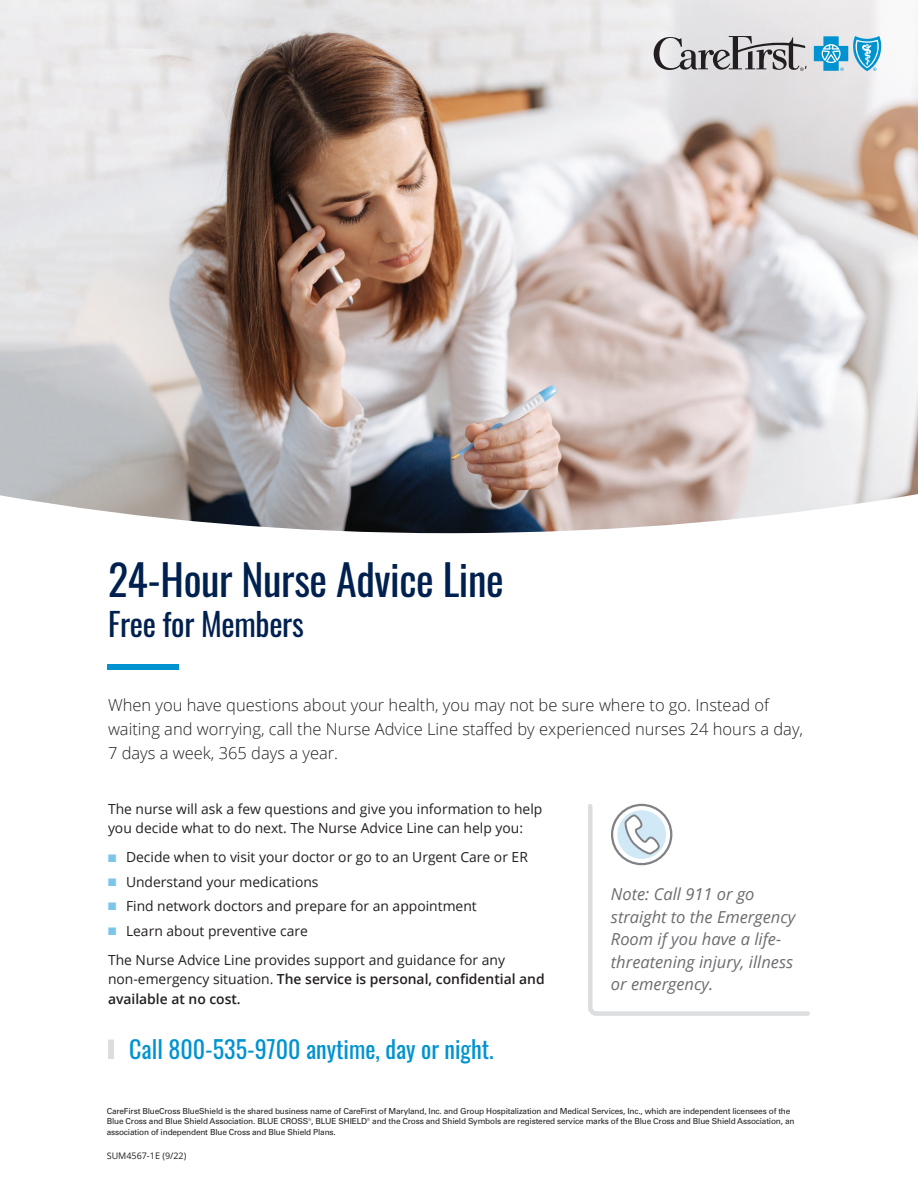
<style>
.page{position:relative;width:918px;height:1188px;background:#fff}
.page>*{position:absolute;margin:0;border:0;box-sizing:border-box;transform-origin:0 0}
.FLI-H1_Header_Subhea{font:42px "Oswald";letter-spacing:-.01em;color:#00214f}
.FLI-H1_Subheader{font:31.5px "Oswald";letter-spacing:-.01em;color:#00214f}
.FLI-Signoff{font:24px "Oswald";color:#0093d0}
.POD-OpeningParagraph{font:300 16.5px/24px "Open Sans";color:#231f20}
.FLI-Caption{font:italic 16.5px/22.5px "Open Sans";color:#6c6d70}
.FLI-BodyText{font:13.8px/19.5px "Open Sans";color:#231f20}
.t1{font:9px "Open Sans";color:#231f20}
.ALL-Disclaimer{font:8.25px/10.5px "Univers LT Pro 55 Roman";letter-spacing:-.02em;color:#231f20}
.s1{color:#7cc4e8}
.s2{font-weight:600}
</style>
<div class="page">
<img style="left:0;top:0;width:918px;height:533px">
<svg style="left:814px;top:36px;width:68px;height:35px;background:#74bfdf"></svg>
<svg style="left:654px;top:36px;width:153px;height:35px;background:#adabad"></svg>
<div style="left:108px;top:1040px;width:6px;height:19px;background:#dcdddf"></div>
<svg style="left:588px;top:803px;width:222px;height:213px"></svg>
<div style="left:107px;top:664px;width:72px;height:6px;background:#0093d0"></div>
<p class="FLI-H1_Header_Subhea" style="left:108px;top:542px;width:397px">24-Hour Nurse Advice Line</p>
<p class="FLI-H1_Subheader" style="left:108px;top:596px;width:197px">Free for Members</p>
<p class="POD-OpeningParagraph" style="left:108px;top:692px;width:697px">When you have questions about your health, you may not be sure where to go. Instead of waiting and worrying, call the Nurse Advice Line staffed by experienced nurses 24 hours a day,<br>7 days a week, 365 days a year.</p>
<p class="FLI-BodyText" style="left:108px;top:799px;width:436px">The nurse will ask a few questions and give you information to help you decide what to do next. The Nurse Advice Line can help you:</p>
<p class="FLI-BodyText" style="left:108px;top:847px;width:421px"><span class="s1">■</span> Decide when to visit your doctor or go to an Urgent Care or ER</p>
<p class="FLI-BodyText" style="left:108px;top:872px;width:212px"><span class="s1">■</span> Understand your medications</p>
<p class="FLI-BodyText" style="left:108px;top:896px;width:370px"><span class="s1">■</span> Find network doctors and prepare for an appointment</p>
<p class="FLI-BodyText" style="left:108px;top:920px;width:201px"><span class="s1">■</span> Learn about preventive care</p>
<p class="FLI-BodyText" style="left:108px;top:950px;width:438px">The Nurse Advice Line provides support and guidance for any non-emergency situation. <span class="s2">The service is personal, confidential and available at no cost.</span></p>
<p class="FLI-Signoff" style="left:129px;top:1028px;width:366px">Call 800-535-9700 anytime, day or night.</p>
<p class="FLI-Caption" style="left:611px;top:883px;width:186px">Note: Call 911 or go straight to the Emergency<br>Room if you have a life&shy;threatening injury, illness or emergency.</p>
<p class="ALL-Disclaimer" style="left:107px;top:1105px;width:689px">CareFirst BlueCross BlueShield is the shared business name of CareFirst of Maryland, Inc. and Group Hospitalization and Medical Services, Inc., which are independent licensees of the<br>Blue Cross and Blue Shield Association. BLUE CROSS®, BLUE SHIELD® and the Cross and Shield Symbols are registered service marks of the Blue Cross and Blue Shield Association, an association of independent Blue Cross and Blue Shield Plans.</p>
<p class="t1" style="left:107px;top:1150px;width:81px">SUM4567-1E (9/22)</p>
</div>
